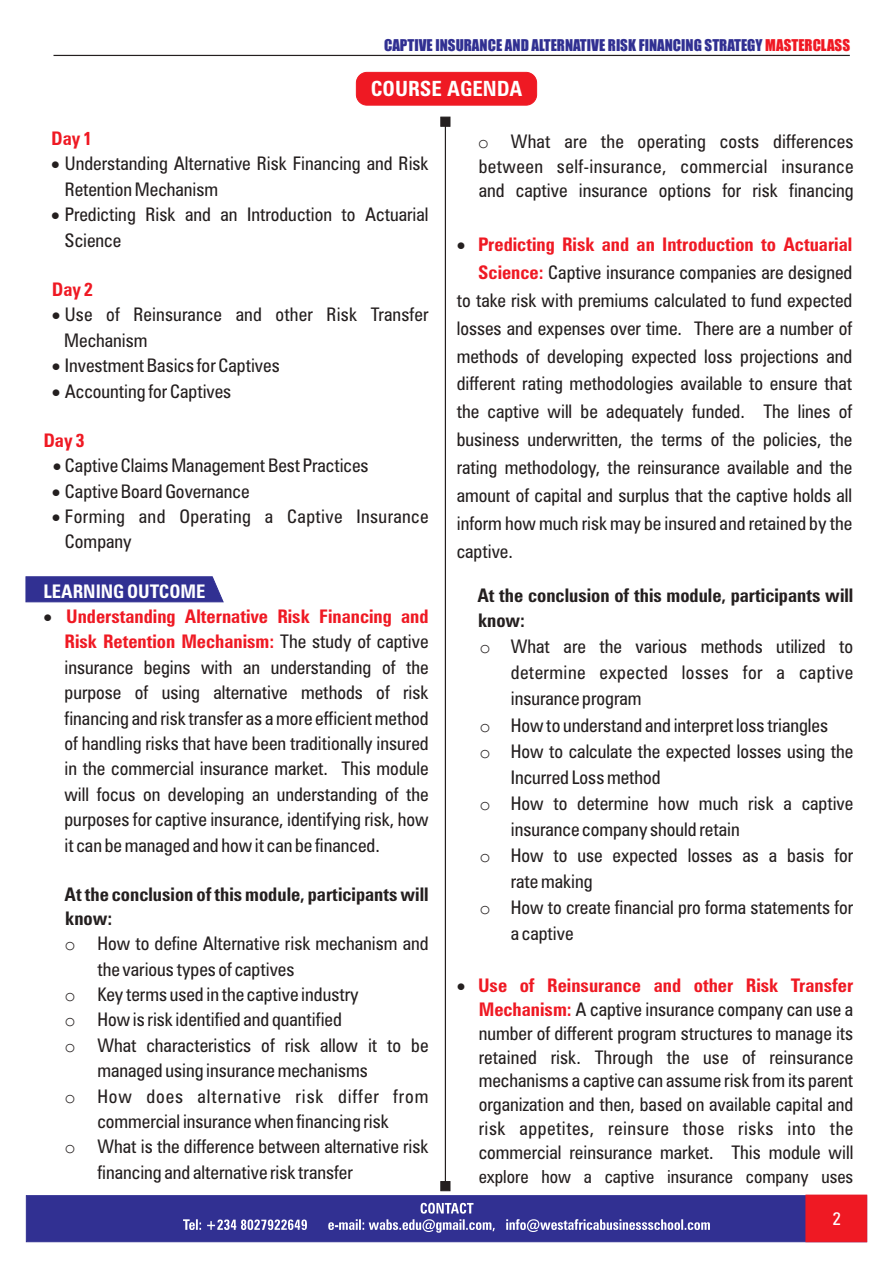
<style>
.page{position:relative;width:893px;height:1263px;background:#fff}
.page>*{position:absolute;margin:0;border:0;box-sizing:border-box;transform-origin:0 0}
.t1{font:700 condensed 21px "Zurich BT";color:#fff}
.t2{font:condensed 18.75px/25.3px "Zurich BT";color:#241f1f;text-align:justify}
.t3{font:700 condensed 18.75px/25.3px "Zurich BT";color:#ef1923}
.t4{font:700 condensed 18.75px "Zurich BT";color:#241f1f}
.t5{font:condensed 18.75px/25.3px "Zurich BT";letter-spacing:.02em;color:#241f1f}
.t6{font:condensed 18.75px "Zurich BT";letter-spacing:.025em;color:#241f1f}
.t7{font:condensed 18.75px "Zurich BT";letter-spacing:.05em;color:#241f1f}
.t8{font:700 condensed 18.75px "Zurich BT";color:#fff}
.t9{font:18.75px "Symbol";color:#241f1f}
.t10{font:condensed 18px "Zurich BT";color:#241f1f}
.t11{font:condensed 18px "Zurich BT";color:#fff}
.t12{font:15px "Impact";color:#313092}
.s1{color:#ef1923}
.s2{font-weight:400;color:#241f1f}
.s3{font-family:"Courier New";font-stretch:normal}
.s4{font-weight:700;color:#ef1923}
</style>
<div class="page">
<div style="left:26px;top:1195px;width:841px;height:47px;background:#313092;border:1px solid #313092"></div>
<div style="left:441px;top:117px;width:9px;height:9px;background:#241f1f"></div>
<div style="left:441px;top:1181px;width:9px;height:10px;background:#241f1f;border:1px solid #241f1f"></div>
<svg style="left:183px;top:1203px;width:527px;height:30px"></svg>
<hr style="left:54px;top:55px;width:796px;height:1px;background:#241f1f">
<div style="left:356px;top:72px;width:181px;height:33px;background:#ef1923;border:1px solid #ef1923;border-radius:11px"></div>
<hr style="left:445px;top:125px;width:1px;height:1062px;background:#241f1f">
<div style="left:806px;top:1195px;width:61px;height:47px;background:#ef1923;border:1px solid #ef1923"></div>
<svg style="left:26px;top:576px;width:198px;height:26px"></svg>
<p class="t12" style="left:384px;top:39px;width:468px">CAPTIVE INSURANCE AND ALTERNATIVE RISK FINANCING STRATEGY <span class="s1">MASTERCLASS</span></p>
<p class="t1" style="left:371px;top:80px;width:153px">COURSE AGENDA</p>
<p class="t3" style="left:51px;top:128px;width:43px">Day 1</p>
<p class="t2" style="left:51px;top:153px;width:379px">•Understanding Alternative Risk Financing and Risk</p>
<p class="t9" style="left:51px;top:208px;width:53px">•</p>
<p class="t2" style="left:65px;top:178px;width:365px;text-align:left">Retention Mechanism<br>Predicting Risk and an Introduction to Actuarial<br>Science</p>
<p class="t3" style="left:52px;top:278px;width:43px">Day 2</p>
<p class="t2" style="left:52px;top:304px;width:378px">•Use of Reinsurance and other Risk Transfer</p>
<p class="t2" style="left:64px;top:329px;width:85px">Mechanism</p>
<p class="t2" style="left:65px;top:355px;width:216px">Investment Basics for Captives<br>Accounting for Captives</p>
<p class="t9" style="left:52px;top:359px;width:53px">•</p>
<p class="t9" style="left:52px;top:384px;width:53px">•</p>
<p class="t3" style="left:43px;top:429px;width:43px">Day 3</p>
<p class="t2" style="left:53px;top:455px;width:317px">•Captive Claims Management Best Practices</p>
<p class="t9" style="left:52px;top:510px;width:53px">•</p>
<p class="t5" style="left:65px;top:480px;width:365px">Captive Board Governance<br>Forming and Operating a Captive Insurance<br>Company</p>
<p class="t9" style="left:52px;top:485px;width:53px">•</p>
<p class="t8" style="left:43px;top:583px;width:164px">LEARNING OUTCOME</p>
<p class="t9" style="left:43px;top:610px;width:53px">•</p>
<p class="t3" style="left:65px;top:605px;width:366px">Understanding Alternative Risk Financing and<br>Risk Retention Mechanism: <span class="s2">The study of captive</span></p>
<p class="t2" style="left:65px;top:656px;width:366px">insurance begins with an understanding of the purpose of using alternative methods of risk financing and risk transfer as a more efficient method of handling risks that have been traditionally insured in the commercial insurance market. This module will focus on developing an understanding of the purposes for captive insurance, identifying risk, how it can be managed and how it can be financed.</p>
<p class="t4" style="left:65px;top:887px;width:366px">At the conclusion of this module, participants will</p>
<p class="t4" style="left:65px;top:910px;width:49px">know:</p>
<p class="t2" style="left:65px;top:933px;width:366px"><span class="s3">o</span> How to define Alternative risk mechanism and</p>
<p class="t2" style="left:97px;top:958px;width:199px">the various types of captives</p>
<p class="t2" style="left:65px;top:983px;width:296px"><span class="s3">o</span> Key terms used in the captive industry</p>
<p class="t2" style="left:65px;top:1009px;width:279px"><span class="s3">o</span> How is risk identified and quantified</p>
<p class="t2" style="left:65px;top:1034px;width:366px"><span class="s3">o</span> What characteristics of risk allow it to be</p>
<p class="t2" style="left:97px;top:1059px;width:272px">managed using insurance mechanisms</p>
<p class="t7" style="left:65px;top:1088px;width:366px"><span class="s3">o</span> How does alternative risk differ from</p>
<p class="t2" style="left:97px;top:1110px;width:293px">commercial insurance when financing risk</p>
<p class="t2" style="left:65px;top:1136px;width:366px"><span class="s3">o</span> What is the difference between alternative risk</p>
<p class="t2" style="left:97px;top:1161px;width:257px">financing and alternative risk transfer</p>
<p class="t2" style="left:478px;top:131px;width:377px;line-height:24.8px"><span class="s3">o</span> What are the operating costs differences between self-insurance, commercial insurance and captive insurance options for risk financing</p>
<p class="t3" style="left:478px;top:233px;width:376px">Predicting Risk and an Introduction to Actuarial</p>
<p class="t9" style="left:457px;top:238px;width:53px">•</p>
<p class="t2" style="left:457px;top:260px;width:397px;line-height:27.9px;text-indent:21px"><span class="s4">Science:</span> Captive insurance companies are designed to take risk with premiums calculated to fund expected losses and expenses over time. There are a number of methods of developing expected loss projections and different rating methodologies available to ensure that the captive will be adequately funded. The lines of business underwritten, the terms of the policies, the rating methodology, the reinsurance available and the amount of capital and surplus that the captive holds all inform how much risk may be insured and retained by the captive.</p>
<p class="t4" style="left:477px;top:588px;width:377px">At the conclusion of this module, participants will</p>
<p class="t4" style="left:478px;top:613px;width:49px">know:</p>
<p class="t2" style="left:479px;top:636px;width:375px"><span class="s3">o</span> What are the various methods utilized to</p>
<p class="t6" style="left:511px;top:665px;width:344px">determine expected losses for a captive</p>
<p class="t2" style="left:511px;top:688px;width:132px">insurance program</p>
<p class="t2" style="left:479px;top:714px;width:350px"><span class="s3">o</span> How to understand and interpret loss triangles</p>
<p class="t2" style="left:479px;top:740px;width:375px"><span class="s3">o</span> How to calculate the expected losses using the</p>
<p class="t2" style="left:511px;top:766px;width:151px">Incurred Loss method</p>
<p class="t2" style="left:479px;top:792px;width:375px"><span class="s3">o</span> How to determine how much risk a captive</p>
<p class="t2" style="left:511px;top:818px;width:230px">insurance company should retain</p>
<p class="t2" style="left:479px;top:844px;width:375px"><span class="s3">o</span> How to use expected losses as a basis for</p>
<p class="t2" style="left:511px;top:871px;width:83px">rate making</p>
<p class="t2" style="left:479px;top:897px;width:375px"><span class="s3">o</span> How to create financial pro forma statements for</p>
<p class="t2" style="left:511px;top:923px;width:64px">a captive</p>
<p class="t9" style="left:457px;top:979px;width:53px">•</p>
<p class="t3" style="left:478px;top:974px;width:377px">Use of Reinsurance and other Risk Transfer</p>
<p class="t2" style="left:479px;top:999px;width:376px;line-height:23.9px"><span class="s4">Mechanism:</span> A captive insurance company can use a number of different program structures to manage its retained risk. Through the use of reinsurance mechanisms a captive can assume risk from its parent organization and then, based on available capital and risk appetites, reinsure those risks into the commercial reinsurance market. This module will</p>
<p class="t10" style="left:479px;top:1169px;width:376px">explore how a captive insurance company uses</p>
<p class="t11" style="left:832px;top:1211px;width:10px">2</p>
</div>
